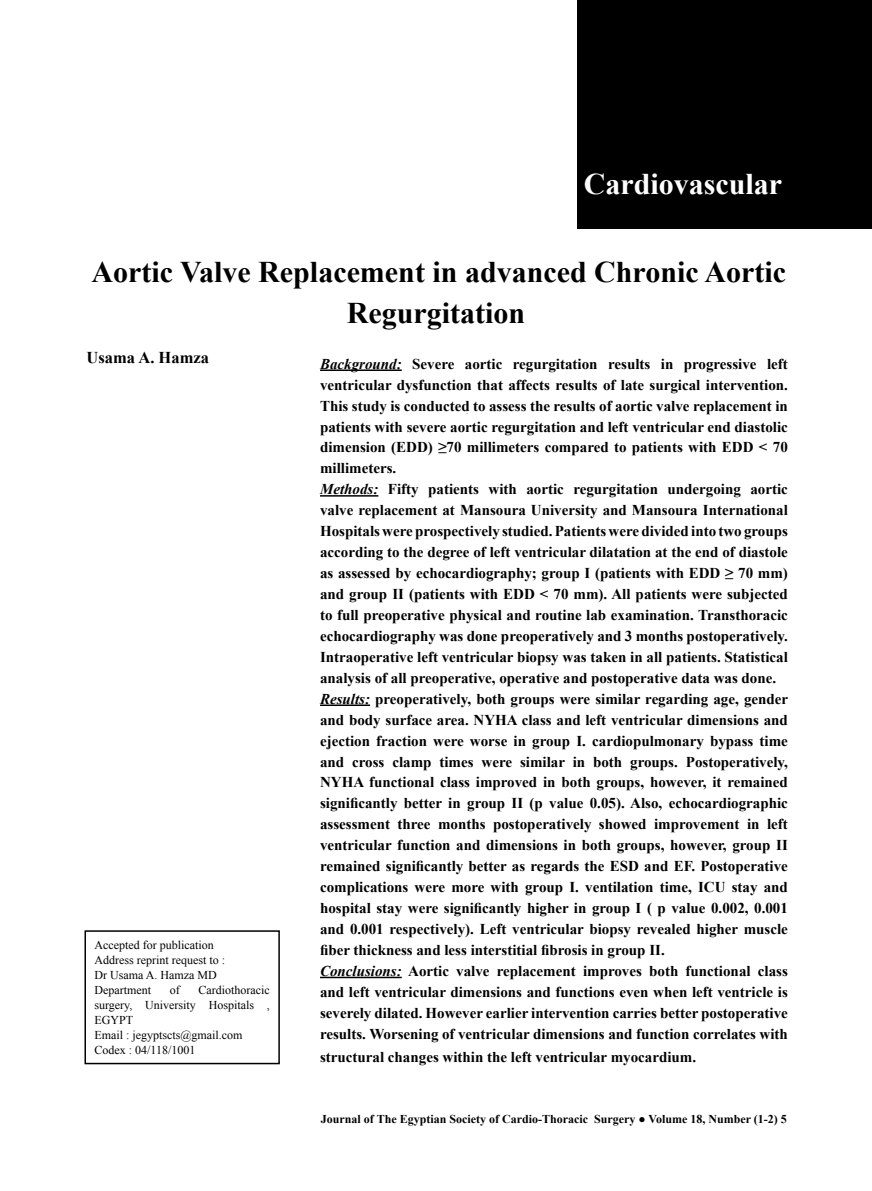
<style>
.page{position:relative;width:872px;height:1191px;background:#fff}
.page>*{position:absolute;margin:0;border:0;box-sizing:border-box;transform-origin:0 0}
.t1{font:700 30px/40.5px "Times New Roman";color:#000;text-align:center}
.t2{font:700 30px "Times New Roman";color:#fff}
.t3{font:700 16.5px "Times New Roman";color:#000}
.t4{font:700 15px/21px "Times New Roman";color:#000}
.t5{font:12px/15.1px "Times New Roman";color:#000}
.t6{font:700 12px "Times New Roman";color:#000}
.s1{font-style:italic}
</style>
<div class="page">
<div style="left:84px;top:930px;width:196px;height:134px;border:2px solid #000"></div>
<hr style="left:320px;top:369px;width:82px;height:2px;background:#000">
<hr style="left:320px;top:495px;width:58px;height:1px;background:#000">
<hr style="left:320px;top:704px;width:50px;height:2px;background:#000">
<hr style="left:320px;top:976px;width:82px;height:2px;background:#000">
<div style="left:578px;top:0;width:294px;height:229px;background:#000"></div>
<h1 class="t2" style="left:584px;top:163px;width:200px">Cardiovascular</h1>
<h1 class="t1" style="left:92px;top:251px;width:696px">Aortic Valve Replacement in advanced Chronic Aortic<br>Regurgitation</h1>
<p class="t3" style="left:87px;top:346px;width:124px">Usama A. Hamza</p>
<p class="t4" style="left:320px;top:353px;width:469px"><span class="s1">Background:</span> Severe aortic regurgitation results in progressive left ventricular dysfunction that affects results of late surgical intervention.<br>This study is conducted to assess the results of aortic valve replacement in patients with severe aortic regurgitation and left ventricular end diastolic dimension (EDD) ≥70 millimeters compared to patients with EDD &lt; 70 millimeters.<br><span class="s1">Methods:</span> Fifty patients with aortic regurgitation undergoing aortic valve replacement at Mansoura University and Mansoura International Hospitals were prospectively studied. Patients were divided into two groups according to the degree of left ventricular dilatation at the end of diastole as assessed by echocardiography; group I (patients with EDD ≥ 70 mm) and group II (patients with EDD &lt; 70 mm). All patients were subjected to full preoperative physical and routine lab examination. Transthoracic echocardiography was done preoperatively and 3 months postoperatively.<br>Intraoperative left ventricular biopsy was taken in all patients. Statistical analysis of all preoperative, operative and postoperative data was done.<br><span class="s1">Results:</span> preoperatively, both groups were similar regarding age, gender and body surface area. NYHA class and left ventricular dimensions and ejection fraction were worse in group I. cardiopulmonary bypass time and cross clamp times were similar in both groups. Postoperatively, NYHA functional class improved in both groups, however, it remained significantly better in group II (p value 0.05). Also, echocardiographic assessment three months postoperatively showed improvement in left ventricular function and dimensions in both groups, however, group II remained significantly better as regards the ESD and EF. Postoperative complications were more with group I. ventilation time, ICU stay and hospital stay were significantly higher in group I ( p value 0.002, 0.001 and 0.001 respectively). Left ventricular biopsy revealed higher muscle fiber thickness and less interstitial fibrosis in group II.<br><span class="s1">Conclusions:</span> Aortic valve replacement improves both functional class and left ventricular dimensions and functions even when left ventricle is severely dilated. However earlier intervention carries better postoperative results. Worsening of ventricular dimensions and function correlates with</p>
<p class="t4" style="left:320px;top:1046px;width:377px">structural changes within the left ventricular myocardium.</p>
<p class="t5" style="left:94px;top:937px;width:132px">Accepted for publication<br>Address reprint request to :<br>Dr Usama A. Hamza MD<br>Department</p>
<p class="t5" style="left:94px;top:982px;width:177px;text-indent:104px">Cardiothoracic surgery, University Hospitals ,<br>EGYPT<br>Email : jegyptscts@gmail.com<br>Codex : 04/118/1001</p>
<p class="t5" style="left:170px;top:982px;width:11px">of</p>
<p class="t6" style="left:321px;top:1110px;width:467px">Journal of The Egyptian Society of Cardio-Thoracic Surgery ● Volume 18, Number (1-2) 5</p>
</div>
